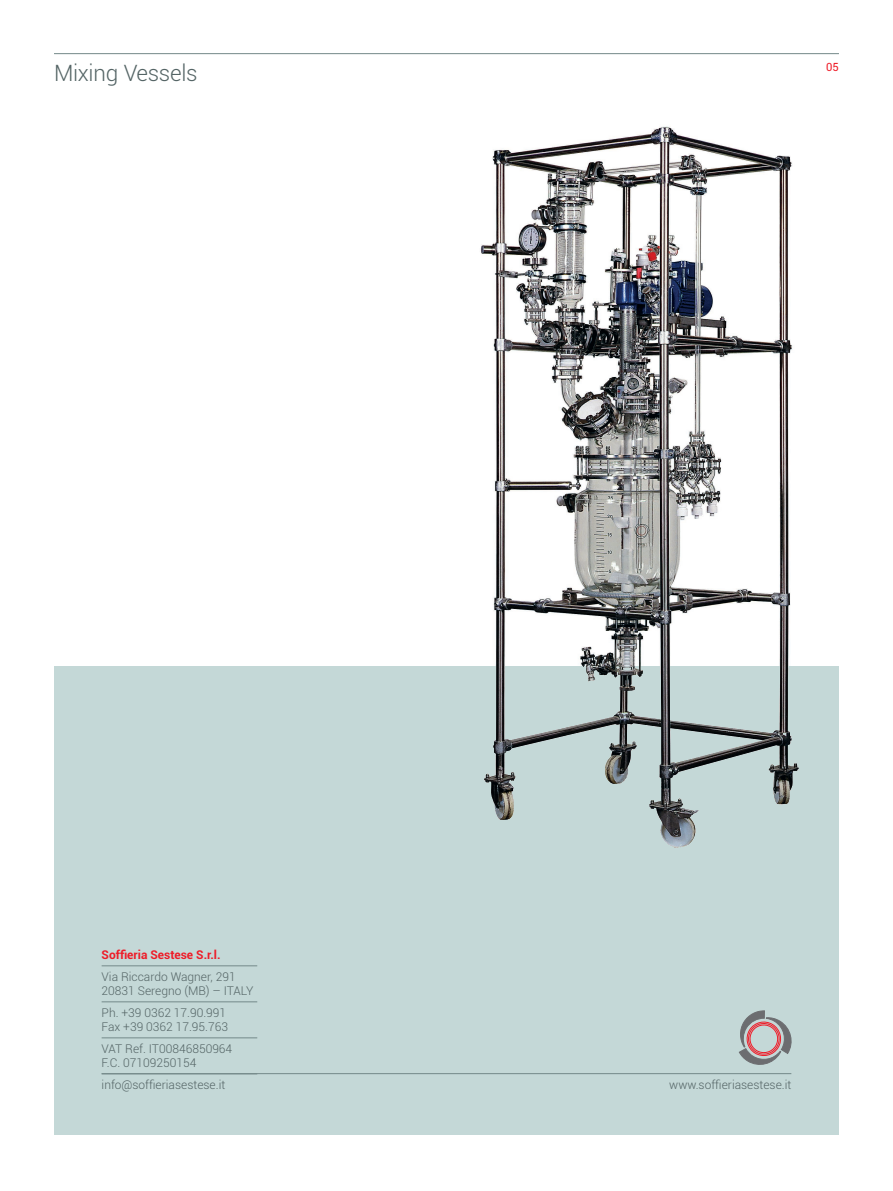
<style>
.page{position:relative;width:893px;height:1191px;background:#fff}
.page>*{position:absolute;margin:0;border:0;box-sizing:border-box;transform-origin:0 0}
.t1{font:300 22.5px "Roboto";letter-spacing:-.01em;color:#546465}
.t2{font:300 12px/13.5px "Roboto";color:#546465}
.t3{font:700 12px "Roboto";color:#ee1c28}
.t4{font:11.25px "Roboto";color:#ee1c28}
</style>
<div class="page">
<img style="left:481px;top:126px;width:312px;height:540px">
<div style="left:54px;top:666px;width:785px;height:468px;background:#c4d8d7"></div>
<svg style="left:738px;top:1010px;width:54px;height:55px"></svg>
<hr style="left:102px;top:1073px;width:689px;height:1px;background:#748989">
<hr style="left:54px;top:53px;width:785px;height:1px;background:#748989">
<hr style="left:102px;top:965px;width:155px;height:1px;background:#748989">
<hr style="left:102px;top:1001px;width:155px;height:1px;background:#748989">
<hr style="left:102px;top:1037px;width:155px;height:1px;background:#748989">
<h1 class="t1" style="left:54px;top:57px;width:145px">Mixing Vessels</h1>
<p class="t4" style="left:826px;top:60px;width:14px">05</p>
<p class="t3" style="left:102px;top:946px;width:120px">Soffieria Sestese S.r.l.</p>
<p class="t2" style="left:102px;top:970px;width:153px">Via Riccardo Wagner, 291<br>20831 Seregno (MB) – ITALY</p>
<p class="t2" style="left:102px;top:1006px;width:128px">Ph. +39 0362 17.90.991<br>Fax +39 0362 17.95.763</p>
<p class="t2" style="left:102px;top:1042px;width:132px">VAT Ref. IT00846850964<br>F.C. 07109250154</p>
<p class="t2" style="left:102px;top:1078px;width:125px">info@soffieriasestese.it</p>
<p class="t2" style="left:669px;top:1078px;width:124px">www.soffieriasestese.it</p>
</div>
